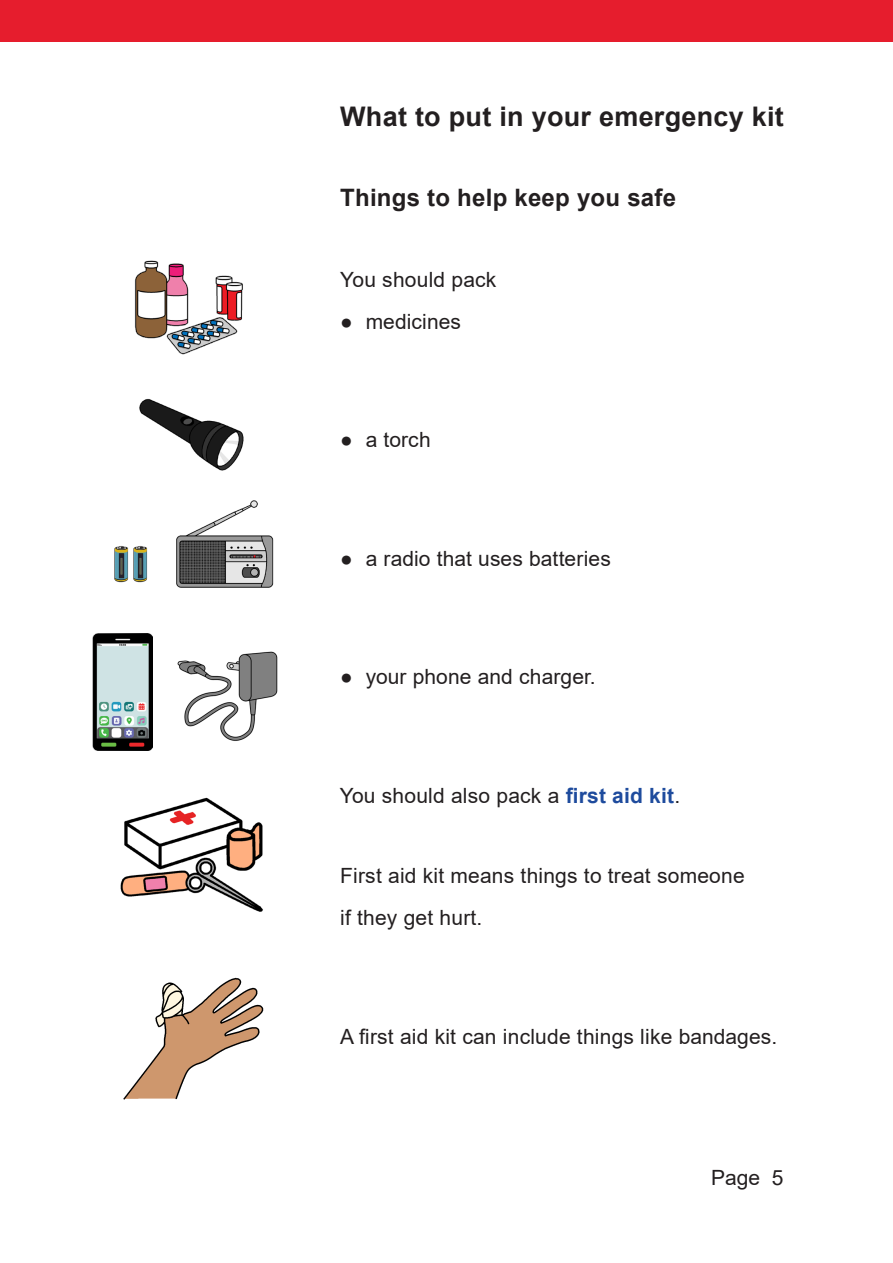
<style>
.page{position:relative;width:893px;height:1263px;background:#fff}
.page>*{position:absolute;margin:0;border:0;box-sizing:border-box;transform-origin:0 0}
.t1{font:700 27px "Arial";letter-spacing:.01em;color:#231f20}
.t2{font:700 24px "Arial";letter-spacing:.01em;color:#231f20}
.t3{font:21px/42px "Arial";letter-spacing:.01em;color:#231f20}
.s1{font-weight:700;color:#1e4b9d}
</style>
<div class="page">
<div style="left:0;top:0;width:893px;height:41px;background:#e61d2d"></div>
<img style="left:134px;top:260px;width:109px;height:95px">
<img style="left:139px;top:398px;width:105px;height:73px">
<img style="left:176px;top:500px;width:98px;height:88px">
<img style="left:114px;top:548px;width:1px;height:32px">
<img style="left:115px;top:546px;width:33px;height:37px">
<img style="left:177px;top:651px;width:101px;height:90px">
<img style="left:93px;top:633px;width:59px;height:117px">
<img style="left:120px;top:797px;width:143px;height:115px">
<img style="left:123px;top:977px;width:141px;height:123px">
<h2 class="t1" style="left:340px;top:97px;width:445px">What to put in your emergency kit</h2>
<h3 class="t2" style="left:340px;top:181px;width:337px">Things to help keep you safe</h3>
<p class="t3" style="left:340px;top:258px;width:158px">You should pack</p>
<p class="t3" style="left:340px;top:300px;width:122px">● medicines</p>
<p class="t3" style="left:340px;top:419px;width:92px">● a torch</p>
<p class="t3" style="left:340px;top:537px;width:272px">● a radio that uses batteries</p>
<p class="t3" style="left:340px;top:656px;width:257px">● your phone and charger.</p>
<p class="t3" style="left:340px;top:774px;width:342px">You should also pack a <span class="s1">first aid kit</span>.</p>
<p class="t3" style="left:340px;top:854px;width:406px">First aid kit means things to treat someone if they get hurt.</p>
<p class="t3" style="left:340px;top:1015px;width:439px">A first aid kit can include things like bandages.</p>
<p class="t3" style="left:711px;top:1156px;width:74px">Page 5</p>
</div>
